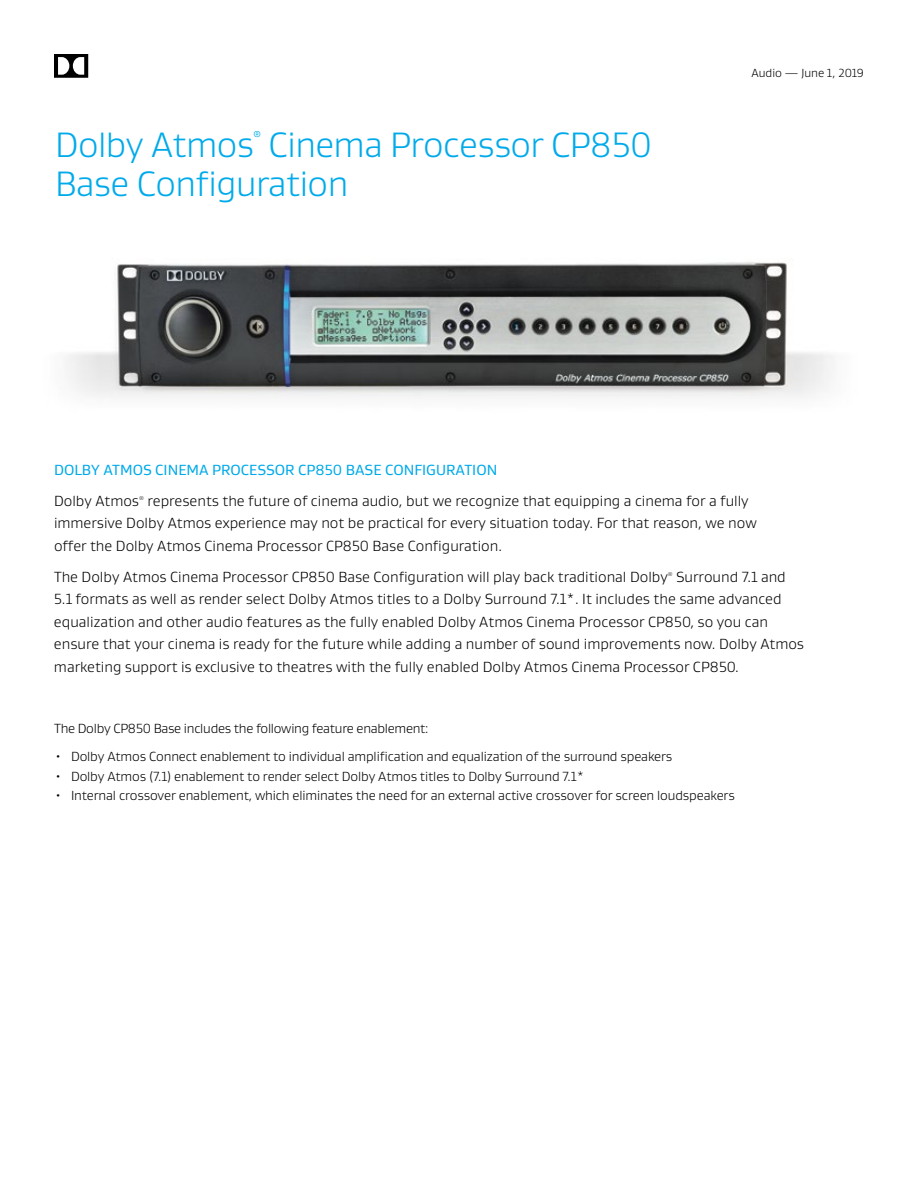
<style>
.page{position:relative;width:918px;height:1188px;background:#fff}
.page>*{position:absolute;margin:0;border:0;box-sizing:border-box;transform-origin:0 0}
.t1{font:300 36px "Dolby Gustan";letter-spacing:-.015em;color:#00aaea}
.t2{font:300 15px/22.5px "Dolby Gustan";color:#000}
.t3{font:15px "Dolby Gustan";color:#00aaea}
.t4{font:300 13.5px "Dolby Gustan";letter-spacing:-.01em;color:#000}
.t5{font:300 12px "Dolby Gustan";color:#000}
.t6{font:8.7px "Dolby Gustan";color:#00aaea}
.t7{font:300 5.7px "Dolby Gustan";color:#000}
</style>
<div class="page">
<svg style="left:54px;top:54px;width:34px;height:24px"></svg>
<img style="left:67px;top:262px;width:767px;height:136px">
<p class="t6" style="left:253px;top:128px;width:9px">®</p>
<h1 class="t1" style="left:55px;top:161px;width:295px">Base Configuration</h1>
<h1 class="t1" style="left:55px;top:122px;width:599px">Dolby Atmos Cinema Processor CP850</h1>
<p class="t5" style="left:751px;top:66px;width:114px">Audio — June 1, 2019</p>
<p class="t3" style="left:54px;top:460px;width:445px">DOLBY ATMOS CINEMA PROCESSOR CP850 BASE CONFIGURATION</p>
<p class="t2" style="left:54px;top:489px;width:87px">Dolby Atmos</p>
<p class="t7" style="left:139px;top:494px;width:6px">®</p>
<p class="t2" style="left:54px;top:489px;width:704px;text-indent:93px">represents the future of cinema audio, but we recognize that equipping a cinema for a fully immersive Dolby Atmos experience may not be practical for every situation today. For that reason, we now offer the Dolby Atmos Cinema Processor CP850 Base Configuration.</p>
<p class="t2" style="left:54px;top:565px;width:615px">The Dolby Atmos Cinema Processor CP850 Base Configuration will play back traditional Dolby</p>
<p class="t7" style="left:668px;top:570px;width:6px">®</p>
<p class="t2" style="left:54px;top:565px;width:752px;text-indent:622px">Surround 7.1 and 5.1 formats as well as render select Dolby Atmos titles to a Dolby Surround 7.1*. It includes the same advanced equalization and other audio features as the fully enabled Dolby Atmos Cinema Processor CP850, so you can ensure that your cinema is ready for the future while adding a number of sound improvements now. Dolby Atmos marketing support is exclusive to theatres with the fully enabled Dolby Atmos Cinema Processor CP850.</p>
<p class="t4" style="left:54px;top:720px;width:376px">The Dolby CP850 Base includes the following feature enablement:</p>
<p class="t4" style="left:54px;top:748px;width:620px">• Dolby Atmos Connect enablement to individual amplification and equalization of the surround speakers</p>
<p class="t4" style="left:54px;top:768px;width:532px">• Dolby Atmos (7.1) enablement to render select Dolby Atmos titles to Dolby Surround 7.1*</p>
<p class="t4" style="left:54px;top:787px;width:682px">• Internal crossover enablement, which eliminates the need for an external active crossover for screen loudspeakers</p>
</div>
